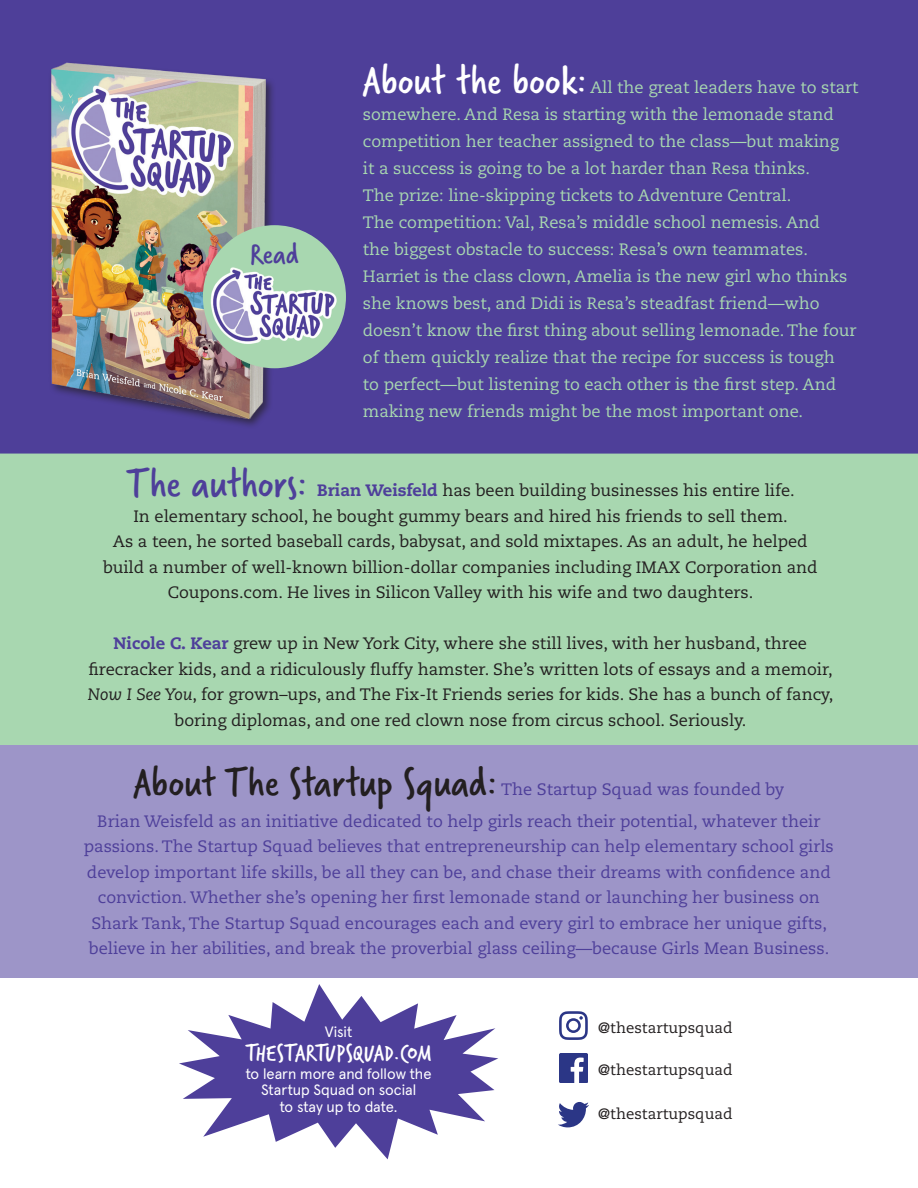
<style>
.page{position:relative;width:918px;height:1188px;background:#fff}
.page>*{position:absolute;margin:0;border:0;box-sizing:border-box;transform-origin:0 0}
.t1{font:43.5px "Verveine";color:#231f20}
.t2{font:43.5px "Verveine";color:#fff}
.t3{font:43.5px "Verveine";color:#4e3f9a}
.t4{font:31.2px "Verveine";color:#4e3f9a}
.t5{font:25.5px "Verveine";letter-spacing:-.005em;color:#fff}
.t6{font:16.5px/25.5px "Caecilia LT Std";color:#231f20;text-align:center}
.t7{font:16.5px/27px "Caecilia LT Std";color:#a8d7b0}
.t8{font:16.5px/25.5px "Caecilia LT Std";color:#4e3f9a}
.t9{font:15px/16.5px "Apercu Pro";color:#fff;text-align:center}
.t10{font:15px "Caecilia LT Std";color:#231f20}
.s1{font-weight:800;color:#4e3f9a}
.s2{font-style:italic}
</style>
<div class="page">
<div style="left:0;top:454px;width:918px;height:291px;background:#a8d7b0"></div>
<svg style="left:179px;top:984px;width:319px;height:175px;fill:#4e3f9a"></svg>
<div style="left:0;top:0;width:918px;height:454px;background:#4e3f99"></div>
<div style="left:0;top:745px;width:918px;height:233px;background:#9d95c8"></div>
<svg style="left:558px;top:1102px;width:31px;height:25px"></svg>
<img style="left:559px;top:1054px;width:29px;height:29px">
<svg style="left:559px;top:1011px;width:29px;height:29px"></svg>
<img style="left:51px;top:62px;width:225px;height:361px">
<div style="left:203px;top:225px;width:143px;height:143px;background:#a8d7b0;border-radius:50%"></div>
<img style="left:209px;top:264px;width:131px;height:84px">
<h2 class="t4" style="left:250px;top:233px;width:51px">Read</h2>
<h1 class="t2" style="left:363px;top:50px;width:225px">About the book:</h1>
<p class="t7" style="left:363px;top:74px;width:497px;text-indent:227px">All the great leaders have to start somewhere. And Resa is starting with the lemonade stand competition her teacher assigned to the class—but making<br>it a success is going to be a lot harder than Resa thinks.<br>The prize: line-skipping tickets to Adventure Central.<br>The competition: Val, Resa’s middle school nemesis. And<br>the biggest obstacle to success: Resa’s own teammates.<br>Harriet is the class clown, Amelia is the new girl who thinks she knows best, and Didi is Resa’s steadfast friend—who doesn’t know the first thing about selling lemonade. The four of them quickly realize that the recipe for success is tough<br>to perfect—but listening to each other is the first step. And making new friends might be the most important one.</p>
<h1 class="t3" style="left:127px;top:454px;width:181px">The authors:</h1>
<p class="t6" style="left:317px;top:478px;width:479px"><span class="s1">Brian Weisfeld</span> has been building businesses his entire life.</p>
<p class="t6" style="left:133px;top:504px;width:656px">In elementary school, he bought gummy bears and hired his friends to sell them.</p>
<p class="t6" style="left:113px;top:529px;width:696px">As a teen, he sorted baseball cards, babysat, and sold mixtapes. As an adult, he helped</p>
<p class="t6" style="left:103px;top:554px;width:716px">build a number of well-known billion-dollar companies including IMAX Corporation and</p>
<p class="t6" style="left:168px;top:580px;width:587px">Coupons.com. He lives in Silicon Valley with his wife and two daughters.</p>
<p class="t6" style="left:88px;top:631px;width:747px"><span class="s1">Nicole C. Kear</span> grew up in New York City, where she still lives, with her husband, three firecracker kids, and a ridiculously fluffy hamster. She’s written lots of essays and a memoir, <span class="s2">Now I See You</span>, for grown–ups, and The Fix-It Friends series for kids. She has a bunch of fancy, boring diplomas, and one red clown nose from circus school. Seriously.</p>
<h1 class="t1" style="left:133px;top:752px;width:364px">About The Startup Squad:</h1>
<p class="t8" style="left:97px;top:773px;width:725px;line-height:32.2px;text-indent:404px">The Startup Squad was founded by<br>Brian Weisfeld as an initiative dedicated to help girls reach their potential, whatever their</p>
<p class="t8" style="left:84px;top:834px;width:752px;text-align:center">passions. The Startup Squad believes that entrepreneurship can help elementary school girls develop important life skills, be all they can be, and chase their dreams with confidence and conviction. Whether she’s opening her first lemonade stand or launching her business on Shark Tank, The Startup Squad encourages each and every girl to embrace her unique gifts, believe in her abilities, and break the proverbial glass ceiling—because Girls Mean Business.</p>
<p class="t9" style="left:325px;top:1023px;width:29px">Visit</p>
<h3 class="t5" style="left:246px;top:1035px;width:188px">THESTARTUPSQUAD.COM</h3>
<p class="t9" style="left:246px;top:1064px;width:187px">to learn more and follow the<br>Startup Squad on social<br>to stay up to date.</p>
<p class="t10" style="left:598px;top:1019px;width:136px">@thestartupsquad</p>
<p class="t10" style="left:598px;top:1061px;width:136px">@thestartupsquad</p>
<p class="t10" style="left:598px;top:1105px;width:136px">@thestartupsquad</p>
</div>
